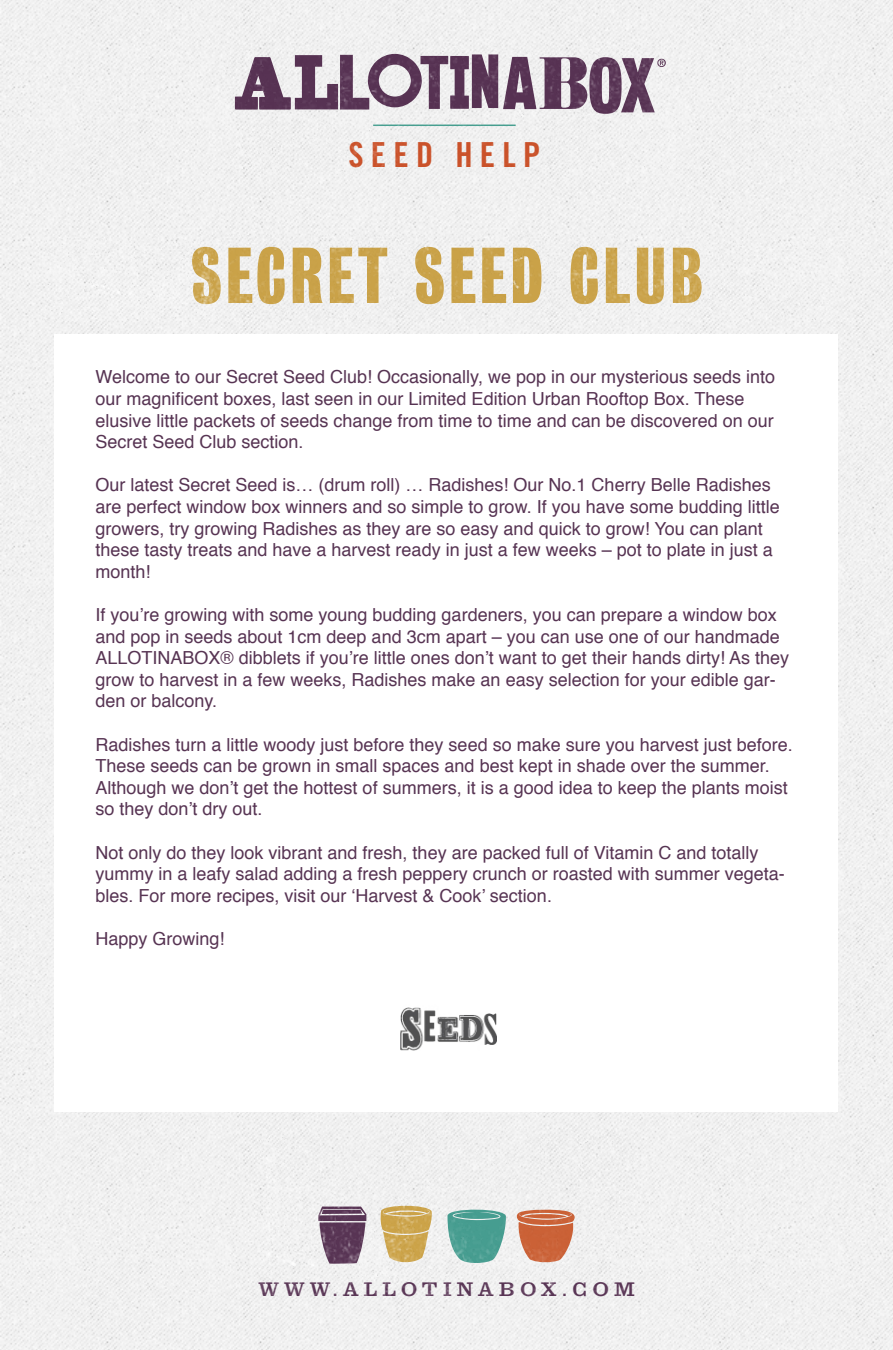
<style>
.page{position:relative;width:893px;height:1350px;background:#fff}
.page>*{position:absolute;margin:0;border:0;box-sizing:border-box;transform-origin:0 0}
.t1{font:72px "Bureau Grot One Seven";letter-spacing:.05em;color:#caa248}
.t2{font:34.5px "Trade Gothic Bold Cond Twenty";letter-spacing:.21em;color:#cb522a}
.t3{font:expanded 21px "Egyptian";letter-spacing:.22em;color:#583454}
.t4{font:18px/21.6px "Helvetica";color:#573453}
</style>
<div class="page">
<div style="left:0;top:0;width:893px;height:985px;background:#f1f1f1"></div>
<div style="left:0;top:985px;width:893px;height:365px;background:#f1f1f1"></div>
<img style="left:224px;top:43px;width:451px;height:132px">
<img style="left:258px;top:1129px;width:375px;height:170px">
<div style="left:43px;top:235px;width:796px;height:86px;background:#f1f1f1"></div>
<div style="left:54px;top:334px;width:783px;height:777px;background:#fff"></div>
<img style="left:400px;top:1007px;width:96px;height:44px">
<h2 class="t2" style="left:348px;top:134px;width:194px">SEED HELP</h2>
<h1 class="t1" style="left:190px;top:237px;width:514px">SECRET SEED CLUB</h1>
<p class="t4" style="left:95px;top:367px;width:681px">Welcome to our Secret Seed Club! Occasionally, we pop in our mysterious seeds into our magnificent boxes, last seen in our Limited Edition Urban Rooftop Box. These elusive little packets of seeds change from time to time and can be discovered on our Secret Seed Club section.</p>
<p class="t4" style="left:95px;top:475px;width:686px">Our latest Secret Seed is… (drum roll) … Radishes! Our No.1 Cherry Belle Radishes are perfect window box winners and so simple to grow. If you have some budding little growers, try growing Radishes as they are so easy and quick to grow! You can plant these tasty treats and have a harvest ready in just a few weeks – pot to plate in just a month!</p>
<p class="t4" style="left:95px;top:604px;width:695px">If you’re growing with some young budding gardeners, you can prepare a window box and pop in seeds about 1cm deep and 3cm apart – you can use one of our handmade ALLOTINABOX® dibblets if you’re little ones don’t want to get their hands dirty! As they grow to harvest in a few weeks, Radishes make an easy selection for your edible gar&shy;den or balcony.</p>
<p class="t4" style="left:95px;top:734px;width:699px">Radishes turn a little woody just before they seed so make sure you harvest just before.<br>These seeds can be grown in small spaces and best kept in shade over the summer.<br>Although we don’t get the hottest of summers, it is a good idea to keep the plants moist so they don’t dry out.</p>
<p class="t4" style="left:95px;top:842px;width:691px">Not only do they look vibrant and fresh, they are packed full of Vitamin C and totally yummy in a leafy salad adding a fresh peppery crunch or roasted with summer vegeta&shy;bles. For more recipes, visit our ‘Harvest &amp; Cook’ section.</p>
<p class="t4" style="left:95px;top:928px;width:131px">Happy Growing!</p>
<p class="t3" style="left:258px;top:1278px;width:378px">WWW.ALLOTINABOX.COM</p>
</div>
